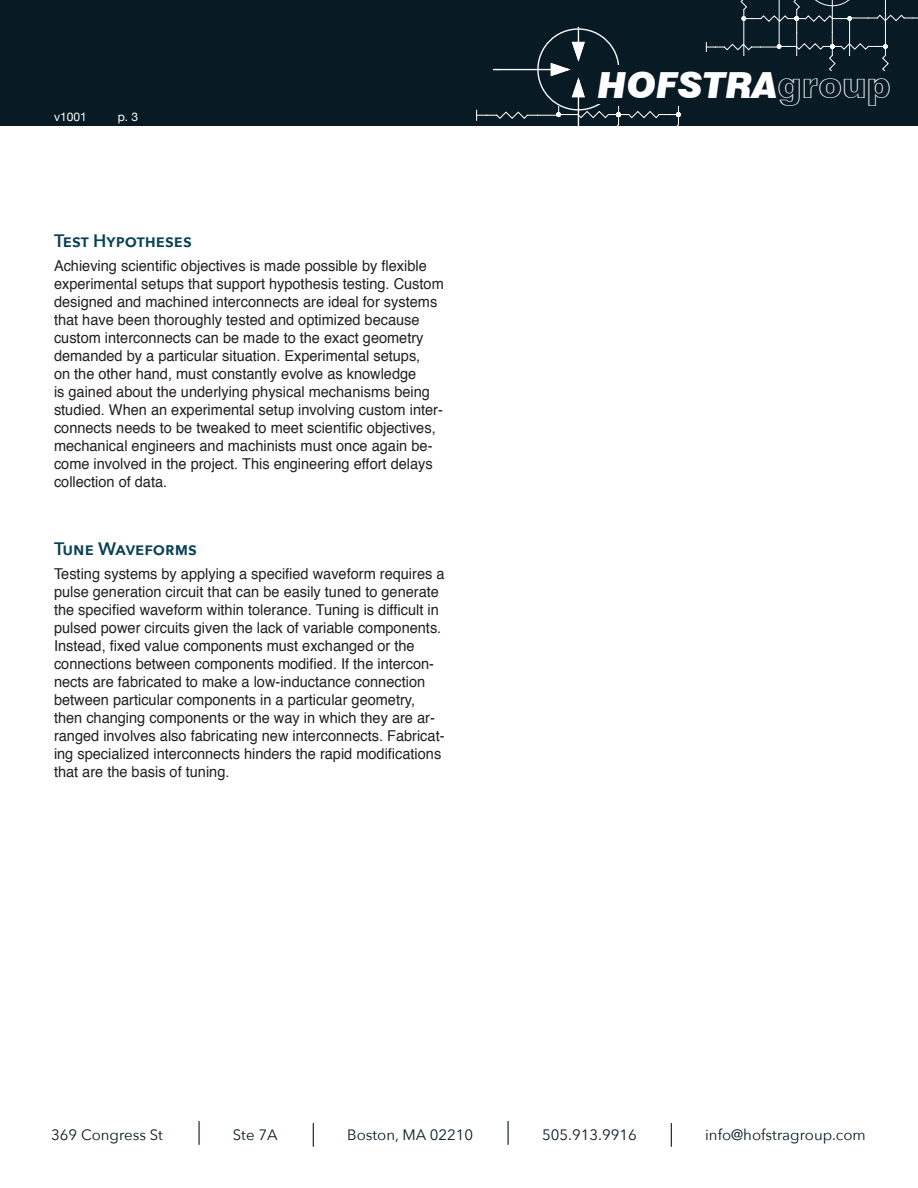
<style>
.page{position:relative;width:918px;height:1188px;background:#fff}
.page>*{position:absolute;margin:0;border:0;box-sizing:border-box;transform-origin:0 0}
.t1{font:italic 900 36px "Swiss 721 BT";color:#fff}
.paragraph_title{font:600 18px "Avenir Next";color:#0b4255}
.regular_paragraph{font:15px/18px "Helvetica";color:#231f20}
.t2{font:15px "Avenir Next";color:#081a24}
.t3{font:12px "Helvetica Neue";color:#fff}
.s1{font-family:"Swiss 721 BT Black Outline";font-weight:400;font-style:normal}
</style>
<div class="page">
<div style="left:0;top:0;width:918px;height:126px;background:#081a24"></div>
<svg style="left:706px;top:0;width:212px;height:70px"></svg>
<svg style="left:476px;top:27px;width:205px;height:99px"></svg>
<div style="left:595px;top:66px;width:35px;height:38px;background:#081a24"></div>
<svg style="left:508px;top:1121px;width:1px;height:24px"></svg>
<svg style="left:313px;top:1123px;width:1px;height:24px"></svg>
<svg style="left:671px;top:1123px;width:1px;height:24px"></svg>
<hr style="left:198px;top:1121px;width:2px;height:24px;background:#081a24">
<p class="t3" style="left:54px;top:109px;width:34px">v1001</p>
<p class="t3" style="left:118px;top:109px;width:22px">p. 3</p>
<p class="paragraph_title" style="left:54px;top:225px;width:139px">Test Hypotheses</p>
<p class="regular_paragraph" style="left:54px;top:257px;width:391px">Achieving scientific objectives is made possible by flexible experimental setups that support hypothesis testing. Custom designed and machined interconnects are ideal for systems that have been thoroughly tested and optimized because custom interconnects can be made to the exact geometry demanded by a particular situation. Experimental setups,<br>on the other hand, must constantly evolve as knowledge<br>is gained about the underlying physical mechanisms being studied. When an experimental setup involving custom inter&shy;connects needs to be tweaked to meet scientific objectives, mechanical engineers and machinists must once again be&shy;come involved in the project. This engineering effort delays collection of data.</p>
<p class="paragraph_title" style="left:54px;top:533px;width:144px">Tune Waveforms</p>
<p class="regular_paragraph" style="left:54px;top:565px;width:392px">Testing systems by applying a specified waveform requires a pulse generation circuit that can be easily tuned to generate the specified waveform within tolerance. Tuning is difficult in pulsed power circuits given the lack of variable components.<br>Instead, fixed value components must exchanged or the connections between components modified. If the intercon&shy;nects are fabricated to make a low-inductance connection between particular components in a particular geometry, then changing components or the way in which they are ar&shy;ranged involves also fabricating new interconnects. Fabricat&shy;ing specialized interconnects hinders the rapid modifications that are the basis of tuning.</p>
<h1 class="t1" style="left:598px;top:63px;width:295px">HOFSTRA<span class="s1">group</span></h1>
<p class="t2" style="left:51px;top:1122px;width:113px">369 Congress St</p>
<p class="t2" style="left:233px;top:1122px;width:46px">Ste 7A</p>
<p class="t2" style="left:347px;top:1122px;width:127px">Boston, MA 02210</p>
<p class="t2" style="left:542px;top:1122px;width:96px">505.913.9916</p>
<p class="t2" style="left:705px;top:1122px;width:162px">info@hofstragroup.com</p>
</div>
